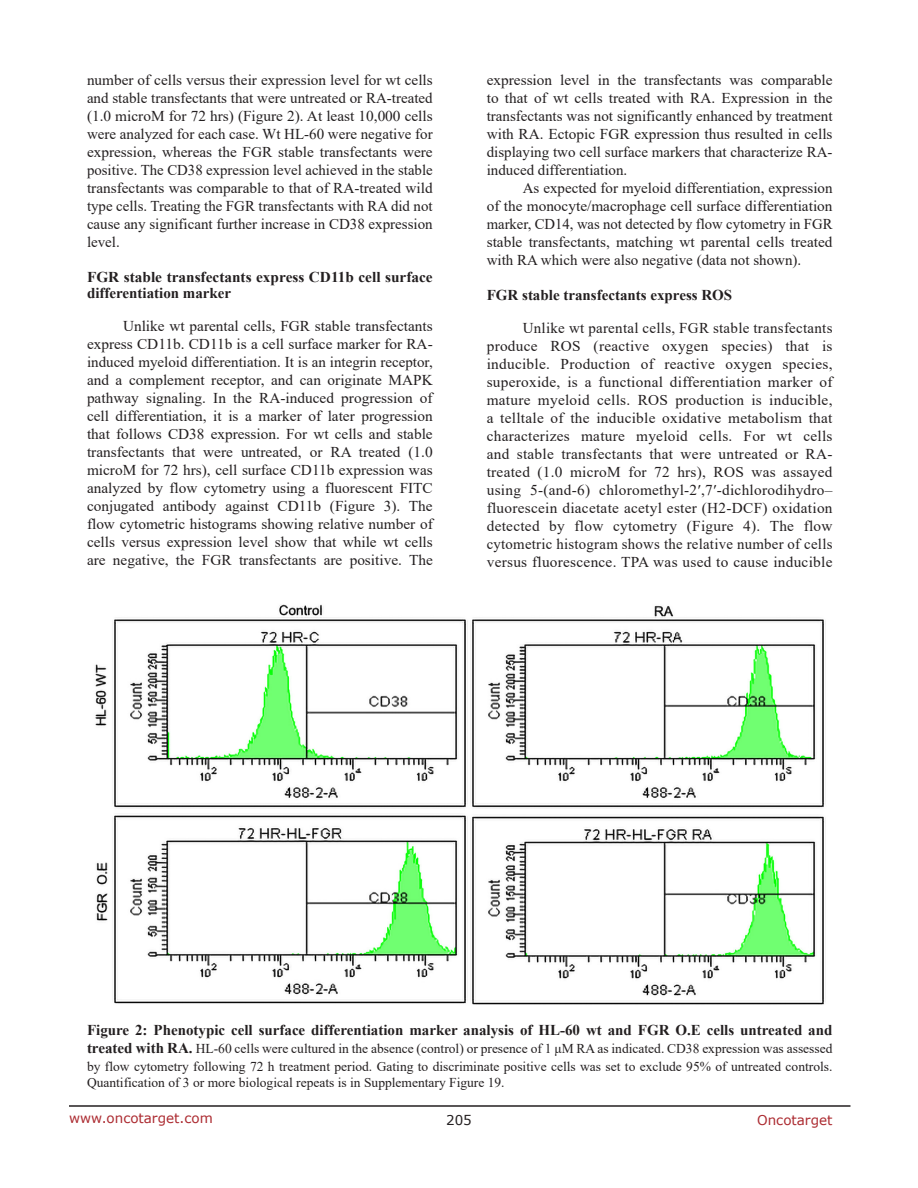
<style>
.page{position:relative;width:918px;height:1188px;background:#fff}
.page>*{position:absolute;margin:0;border:0;box-sizing:border-box;transform-origin:0 0}
.BodyText{font:15px/18px "Times New Roman";color:#231f20;text-align:justify}
.SubSubHeading{font:700 15px/16.5px "Times New Roman";color:#231f20}
.FigureText{font:700 15px "Times New Roman";color:#231f20}
.FigureText-2{font:13.5px/18px "Times New Roman";color:#231f20}
.t1{font:13.5px "Verdana";color:#ac2b31}
.t2{font:13.5px "Verdana";color:#231f20}
.s1{font-weight:700;font-size:15px}
</style>
<div class="page">
<hr style="left:69px;top:1105px;width:781px;height:2px;background:#231f20">
<img style="left:95px;top:604px;width:731px;height:401px">
<p class="BodyText" style="left:87px;top:71px;width:347px">number of cells versus their expression level for wt cells and stable transfectants that were untreated or RA-treated (1.0 microM for 72 hrs) (Figure 2). At least 10,000 cells were analyzed for each case. Wt HL-60 were negative for expression, whereas the FGR stable transfectants were positive. The CD38 expression level achieved in the stable transfectants was comparable to that of RA-treated wild type cells. Treating the FGR transfectants with RA did not cause any significant further increase in CD38 expression level.</p>
<p class="SubSubHeading" style="left:87px;top:268px;width:347px">FGR stable transfectants express CD11b cell surface differentiation marker</p>
<p class="BodyText" style="left:87px;top:317px;width:347px;text-indent:36px">Unlike wt parental cells, FGR stable transfectants express CD11b. CD11b is a cell surface marker for RA&shy;induced myeloid differentiation. It is an integrin receptor, and a complement receptor, and can originate MAPK pathway signaling. In the RA-induced progression of cell differentiation, it is a marker of later progression that follows CD38 expression. For wt cells and stable transfectants that were untreated, or RA treated (1.0 microM for 72 hrs), cell surface CD11b expression was analyzed by flow cytometry using a fluorescent FITC conjugated antibody against CD11b (Figure 3). The flow cytometric histograms showing relative number of cells versus expression level show that while wt cells are negative, the FGR transfectants are positive. The</p>
<p class="BodyText" style="left:487px;top:71px;width:347px">expression level in the transfectants was comparable to that of wt cells treated with RA. Expression in the transfectants was not significantly enhanced by treatment with RA. Ectopic FGR expression thus resulted in cells displaying two cell surface markers that characterize RA&shy;induced differentiation.</p>
<p class="BodyText" style="left:487px;top:179px;width:347px;text-indent:36px">As expected for myeloid differentiation, expression of the monocyte/macrophage cell surface differentiation marker, CD14, was not detected by flow cytometry in FGR stable transfectants, matching wt parental cells treated with RA which were also negative (data not shown).</p>
<p class="SubSubHeading" style="left:487px;top:286px;width:247px">FGR stable transfectants express ROS</p>
<p class="BodyText" style="left:487px;top:318px;width:347px;text-indent:36px">Unlike wt parental cells, FGR stable transfectants produce ROS (reactive oxygen species) that is inducible. Production of reactive oxygen species, superoxide, is a functional differentiation marker of mature myeloid cells. ROS production is inducible, a telltale of the inducible oxidative metabolism that characterizes mature myeloid cells. For wt cells and stable transfectants that were untreated or RA&shy;treated (1.0 microM for 72 hrs), ROS was assayed using 5-(and-6) chloromethyl-2′,7′-dichlorodihydro– fluorescein diacetate acetyl ester (H2-DCF) oxidation detected by flow cytometry (Figure 4). The flow cytometric histogram shows the relative number of cells versus fluorescence. TPA was used to cause inducible</p>
<p class="FigureText" style="left:87px;top:1019px;width:747px">Figure 2: Phenotypic cell surface differentiation marker analysis of HL-60 wt and FGR O.E cells untreated and</p>
<p class="FigureText-2" style="left:87px;top:1039px;width:747px"><span class="s1">treated with RA.</span> HL-60 cells were cultured in the absence (control) or presence of 1 μM RA as indicated. CD38 expression was assessed by flow cytometry following 72 h treatment period. Gating to discriminate positive cells was set to exclude 95% of untreated controls.</p>
<p class="FigureText-2" style="left:87px;top:1073px;width:419px">Quantification of 3 or more biological repeats is in Supplementary Figure 19.</p>
<p class="t1" style="left:69px;top:1109px;width:145px">www.oncotarget.com</p>
<p class="t2" style="left:446px;top:1111px;width:27px">205</p>
<p class="t1" style="left:757px;top:1111px;width:77px">Oncotarget</p>
</div>
